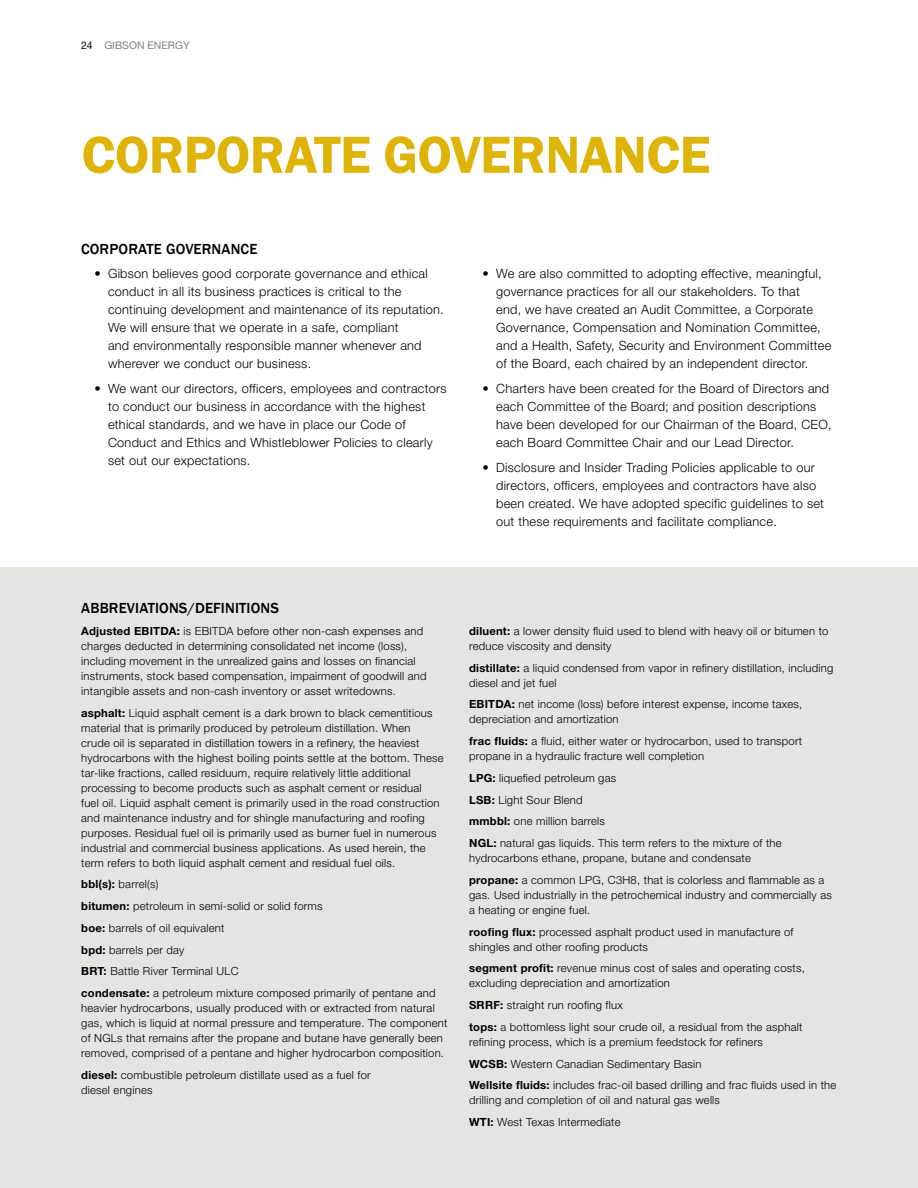
<style>
.page{position:relative;width:918px;height:1188px;background:#fff}
.page>*{position:absolute;margin:0;border:0;box-sizing:border-box;transform-origin:0 0}
.t1{font:600 54px "Franklin Gothic";letter-spacing:-.01em;color:#deb408}
.t2{font:500 15px "Franklin Gothic";letter-spacing:.01em;color:#000}
.t3{font:300 12.75px/18px "Helvetica Neue";letter-spacing:.02em;color:#000}
.t4{font:300 11.25px/15px "Helvetica Neue";letter-spacing:.02em;color:#000}
.t5{font:10.5px "Helvetica Neue";color:#808285}
.s1{color:#000}
.s2{font-weight:700}
</style>
<div class="page">
<div style="left:0;top:567px;width:918px;height:621px;background:#e4e4e0"></div>
<p class="t5" style="left:81px;top:39px;width:110px"><span class="s1">24</span> GIBSON ENERGY</p>
<h1 class="t1" style="left:81px;top:122px;width:33px">CORPORATE</h1>
<h1 class="t1" style="left:383px;top:122px;width:295px">GOVER NANCE</h1>
<h2 class="t2" style="left:81px;top:239px;width:178px">CORPORATE GOVERNANCE</h2>
<p class="t3" style="left:108px;top:264px;width:337px;text-indent:-14px">• Gibson believes good corporate governance and ethical conduct in all its business practices is critical to the continuing development and maintenance of its reputation.<br>We will ensure that we operate in a safe, compliant<br>and environmentally responsible manner whenever and wherever we conduct our business.</p>
<p class="t3" style="left:108px;top:379px;width:340px;text-indent:-14px">• We want our directors, officers, employees and contractors to conduct our business in accordance with the highest ethical standards, and we have in place our Code of Conduct and Ethics and Whistleblower Policies to clearly set out our expectations.</p>
<p class="t3" style="left:496px;top:264px;width:337px;text-indent:-14px">• We are also committed to adopting effective, meaningful, governance practices for all our stakeholders. To that<br>end, we have created an Audit Committee, a Corporate Governance, Compensation and Nomination Committee, and a Health, Safety, Security and Environment Committee of the Board, each chaired by an independent director.</p>
<p class="t3" style="left:496px;top:379px;width:337px;text-indent:-14px">• Charters have been created for the Board of Directors and each Committee of the Board; and position descriptions have been developed for our Chairman of the Board, CEO, each Board Committee Chair and our Lead Director.</p>
<p class="t3" style="left:496px;top:458px;width:329px;text-indent:-14px">• Disclosure and Insider Trading Policies applicable to our directors, officers, employees and contractors have also been created. We have adopted specific guidelines to set out these requirements and facilitate compliance.</p>
<h2 class="t2" style="left:81px;top:599px;width:199px">ABBREVIATIONS/DEFINITIONS</h2>
<p class="t4" style="left:81px;top:623px;width:347px"><span class="s2">Adjusted EBITDA:</span> is EBITDA before other non-cash expenses and charges deducted in determining consolidated net income (loss), including movement in the unrealized gains and losses on financial instruments, stock based compensation, impairment of goodwill and intangible assets and non-cash inventory or asset writedowns.</p>
<p class="t4" style="left:81px;top:705px;width:364px"><span class="s2">asphalt:</span> Liquid asphalt cement is a dark brown to black cementitious material that is primarily produced by petroleum distillation. When<br>crude oil is separated in distillation towers in a refinery, the heaviest hydrocarbons with the highest boiling points settle at the bottom. These tar-like fractions, called residuum, require relatively little additional processing to become products such as asphalt cement or residual<br>fuel oil. Liquid asphalt cement is primarily used in the road construction and maintenance industry and for shingle manufacturing and roofing purposes. Residual fuel oil is primarily used as burner fuel in numerous industrial and commercial business applications. As used herein, the term refers to both liquid asphalt cement and residual fuel oils.</p>
<p class="t4" style="left:81px;top:873px;width:356px;line-height:21.8px"><span class="s2">bbl(s):</span> barrel(s)<br><span class="s2">bitumen:</span> petroleum in semi-solid or solid forms<br><span class="s2">boe:</span> barrels of oil equivalent<br><span class="s2">bpd:</span> barrels per day<br><span class="s2">BRT:</span> Battle River Terminal ULC<br><span class="s2">condensate:</span> a petroleum mixture composed primarily of pentane and</p>
<p class="t4" style="left:81px;top:1000px;width:368px">heavier hydrocarbons, usually produced with or extracted from natural gas, which is liquid at normal pressure and temperature. The component of NGLs that remains after the propane and butane have generally been removed, comprised of a pentane and higher hydrocarbon composition.</p>
<p class="t4" style="left:81px;top:1067px;width:291px"><span class="s2">diesel:</span> combustible petroleum distillate used as a fuel for diesel engines</p>
<p class="t4" style="left:469px;top:623px;width:361px"><span class="s2">diluent:</span> a lower density fluid used to blend with heavy oil or bitumen to reduce viscosity and density</p>
<p class="t4" style="left:469px;top:660px;width:366px"><span class="s2">distillate:</span> a liquid condensed from vapor in refinery distillation, including diesel and jet fuel</p>
<p class="t4" style="left:469px;top:697px;width:335px"><span class="s2">EBITDA:</span> net income (loss) before interest expense, income taxes, depreciation and amortization</p>
<p class="t4" style="left:469px;top:733px;width:335px"><span class="s2">frac fluids:</span> a fluid, either water or hydrocarbon, used to transport propane in a hydraulic fracture well completion</p>
<p class="t4" style="left:469px;top:767px;width:314px;line-height:21.8px"><span class="s2">LPG:</span> liquefied petroleum gas<br><span class="s2">LSB:</span> Light Sour Blend<br><span class="s2">mmbbl:</span> one million barrels<br><span class="s2">NGL:</span> natural gas liquids. This term refers to the mixture of the</p>
<p class="t4" style="left:469px;top:847px;width:357px;line-height:21.8px">hydrocarbons ethane, propane, butane and condensate<br><span class="s2">propane:</span> a common LPG, C3H8, that is colorless and flammable as a</p>
<p class="t4" style="left:469px;top:887px;width:364px">gas. Used industrially in the petrochemical industry and commercially as a heating or engine fuel.</p>
<p class="t4" style="left:469px;top:924px;width:326px"><span class="s2">roofing flux:</span> processed asphalt product used in manufacture of shingles and other roofing products</p>
<p class="t4" style="left:469px;top:961px;width:337px"><span class="s2">segment profit:</span> revenue minus cost of sales and operating costs, excluding depreciation and amortization</p>
<p class="t4" style="left:469px;top:994px;width:335px;line-height:21.8px"><span class="s2">SRRF:</span> straight run roofing flux<br><span class="s2">tops:</span> a bottomless light sour crude oil, a residual from the asphalt</p>
<p class="t4" style="left:469px;top:1031px;width:369px;line-height:21.8px">refining process, which is a premium feedstock for refiners<br><span class="s2">WCSB:</span> Western Canadian Sedimentary Basin<br><span class="s2">Wellsite fluids:</span> includes frac-oil based drilling and frac fluids used in the</p>
<p class="t4" style="left:469px;top:1089px;width:252px;line-height:21.8px">drilling and completion of oil and natural gas wells<br><span class="s2">WTI:</span> West Texas Intermediate</p>
</div>
